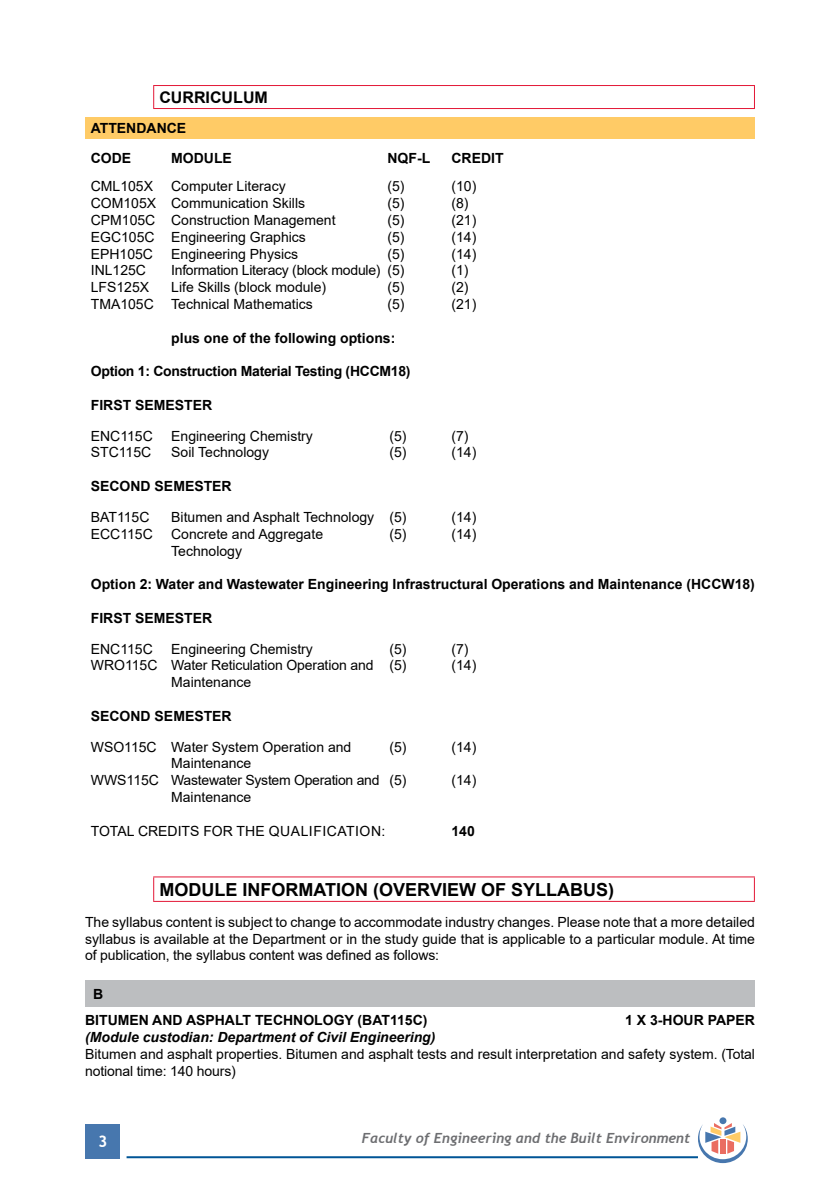
<style>
.page{position:relative;width:840px;height:1191px;background:#fff}
.page>*{position:absolute;margin:0;border:0;box-sizing:border-box;transform-origin:0 0}
.t1{font:700 18px "Arial";color:#000}
.t2{font:700 16px "Arial";color:#000}
.t3{font:700 16px "Trebuchet MS";color:#fff}
.t4{font:14px/16.8px "Arial";color:#000;text-align:justify}
.t5{font:700 14px/29.6px "Arial";color:#000}
.t6{font:14px/16.8px "Arial";letter-spacing:-.02em;color:#000}
.t7{font:italic 700 14px "Arial";color:#000}
.t8{font:700 14px "Arial";letter-spacing:-.02em;color:#000}
.t9{font:italic 700 14px "Trebuchet";color:#6d6e71}
</style>
<div class="page">
<div style="left:86px;top:1124px;width:34px;height:34px;background:#4777ae"></div>
<hr style="left:126px;top:1156px;width:571px;height:2px;background:#005596">
<div style="left:719px;top:1117px;width:7px;height:7px;background:#4777ae;border-radius:50%"></div>
<svg style="left:697px;top:1123px;width:50px;height:40px"></svg>
<hr style="left:153px;top:85px;width:601px;height:1px;background:#e31837">
<svg style="left:153px;top:86px;width:1px;height:22px"></svg>
<hr style="left:153px;top:108px;width:601px;height:1px;background:#e31837">
<div style="left:85px;top:117px;width:669px;height:22px;background:#ffcb66"></div>
<hr style="left:153px;top:876px;width:601px;height:1px;background:#e31837">
<svg style="left:153px;top:877px;width:1px;height:24px"></svg>
<svg style="left:753px;top:877px;width:1px;height:24px"></svg>
<hr style="left:153px;top:901px;width:601px;height:1px;background:#e31837">
<div style="left:85px;top:980px;width:669px;height:26px;background:#bcbec0"></div>
<p class="t2" style="left:159px;top:86px;width:110px">CURRICULUM</p>
<p class="t5" style="left:91px;top:113px;width:97px">ATTENDANCE<br>CODE</p>
<p class="t5" style="left:171px;top:143px;width:62px">MODULE</p>
<p class="t5" style="left:387px;top:143px;width:44px">NQF-L</p>
<p class="t5" style="left:451px;top:143px;width:54px">CREDIT</p>
<p class="t4" style="left:91px;top:178px;width:64px">CML105X</p>
<p class="t4" style="left:171px;top:178px;width:116px">Computer Literacy</p>
<p class="t4" style="left:387px;top:178px;width:19px">(5)</p>
<p class="t4" style="left:451px;top:178px;width:26px">(10)</p>
<p class="t4" style="left:91px;top:195px;width:216px">COM105X Communication Skills</p>
<p class="t4" style="left:387px;top:195px;width:19px">(5)</p>
<p class="t4" style="left:451px;top:195px;width:19px">(8)</p>
<p class="t4" style="left:91px;top:212px;width:246px">CPM105C Construction Management</p>
<p class="t4" style="left:387px;top:212px;width:19px">(5)</p>
<p class="t4" style="left:451px;top:212px;width:26px">(21)</p>
<p class="t4" style="left:91px;top:228px;width:216px">EGC105C Engineering Graphics</p>
<p class="t4" style="left:387px;top:228px;width:19px">(5)</p>
<p class="t4" style="left:451px;top:228px;width:26px">(14)</p>
<p class="t4" style="left:91px;top:245px;width:64px">EPH105C</p>
<p class="t4" style="left:171px;top:245px;width:128px">Engineering Physics</p>
<p class="t4" style="left:387px;top:245px;width:19px">(5)</p>
<p class="t4" style="left:451px;top:245px;width:26px">(14)</p>
<p class="t4" style="left:91px;top:262px;width:57px">INL125C</p>
<p class="t6" style="left:171px;top:262px;width:235px">Information Literacy (block module) (5)</p>
<p class="t4" style="left:451px;top:262px;width:19px">(1)</p>
<p class="t4" style="left:91px;top:279px;width:60px">LFS125X</p>
<p class="t4" style="left:171px;top:279px;width:156px">Life Skills (block module)</p>
<p class="t4" style="left:387px;top:279px;width:19px">(5)</p>
<p class="t4" style="left:451px;top:279px;width:19px">(2)</p>
<p class="t4" style="left:91px;top:296px;width:223px">TMA105C Technical Mathematics</p>
<p class="t4" style="left:387px;top:296px;width:19px">(5)</p>
<p class="t4" style="left:451px;top:296px;width:26px">(21)</p>
<p class="t5" style="left:171px;top:323px;width:225px">plus one of the following options:</p>
<p class="t8" style="left:91px;top:361px;width:321px">Option 1: Construction Material Testing (HCCM18)</p>
<p class="t5" style="left:91px;top:390px;width:123px">FIRST SEMESTER</p>
<p class="t4" style="left:91px;top:427px;width:63px">ENC115C</p>
<p class="t4" style="left:171px;top:427px;width:143px">Engineering Chemistry</p>
<p class="t4" style="left:389px;top:427px;width:19px">(5)</p>
<p class="t4" style="left:451px;top:427px;width:19px">(7)</p>
<p class="t4" style="left:91px;top:444px;width:62px">STC115C</p>
<p class="t4" style="left:171px;top:444px;width:99px">Soil Technology</p>
<p class="t4" style="left:389px;top:444px;width:19px">(5)</p>
<p class="t4" style="left:451px;top:444px;width:26px">(14)</p>
<p class="t5" style="left:91px;top:471px;width:142px">SECOND SEMESTER</p>
<p class="t4" style="left:91px;top:508px;width:60px">BAT115C</p>
<p class="t4" style="left:171px;top:508px;width:237px">Bitumen and Asphalt Technology (5)</p>
<p class="t4" style="left:451px;top:508px;width:26px">(14)</p>
<p class="t4" style="left:91px;top:525px;width:63px">ECC115C</p>
<p class="t4" style="left:171px;top:525px;width:153px">Concrete and Aggregate</p>
<p class="t4" style="left:389px;top:525px;width:19px">(5)</p>
<p class="t4" style="left:451px;top:525px;width:26px">(14)</p>
<p class="t4" style="left:171px;top:542px;width:72px">Technology</p>
<p class="t5" style="left:91px;top:569px;width:665px">Option 2: Water and Wastewater Engineering Infrastructural Operations and Maintenance (HCCW18)</p>
<p class="t5" style="left:91px;top:603px;width:123px">FIRST SEMESTER</p>
<p class="t4" style="left:91px;top:640px;width:63px">ENC115C</p>
<p class="t4" style="left:171px;top:640px;width:143px">Engineering Chemistry</p>
<p class="t4" style="left:389px;top:640px;width:19px">(5)</p>
<p class="t4" style="left:451px;top:640px;width:19px">(7)</p>
<p class="t4" style="left:91px;top:657px;width:317px">WRO115C Water Reticulation Operation and (5)</p>
<p class="t4" style="left:451px;top:657px;width:26px">(14)</p>
<p class="t4" style="left:171px;top:674px;width:82px">Maintenance</p>
<p class="t5" style="left:91px;top:701px;width:142px">SECOND SEMESTER</p>
<p class="t4" style="left:91px;top:738px;width:262px">WSO115C Water System Operation and</p>
<p class="t4" style="left:389px;top:738px;width:19px">(5)</p>
<p class="t4" style="left:451px;top:738px;width:26px">(14)</p>
<p class="t6" style="left:91px;top:755px;width:317px;text-indent:80px">Maintenance<br>WWS115C Wastewater System Operation and (5)</p>
<p class="t4" style="left:451px;top:772px;width:26px">(14)</p>
<p class="t4" style="left:171px;top:788px;width:82px">Maintenance</p>
<p class="t4" style="left:91px;top:822px;width:296px">TOTAL CREDITS FOR THE QUALIFICATION:</p>
<p class="t5" style="left:451px;top:816px;width:25px">140</p>
<p class="t1" style="left:159px;top:876px;width:456px">MODULE INFORMATION (OVERVIEW OF SYLLABUS)</p>
<p class="t4" style="left:85px;top:913px;width:671px">The syllabus content is subject to change to accommodate industry changes. Please note that a more detailed syllabus is available at the Department or in the study guide that is applicable to a particular module. At time of publication, the syllabus content was defined as follows:</p>
<p class="t5" style="left:85px;top:980px;width:343px;line-height:26.8px;text-indent:8px">B<br>BITUMEN AND ASPHALT TECHNOLOGY (BAT115C)</p>
<p class="t5" style="left:624px;top:1005px;width:131px">1 X 3-HOUR PAPER</p>
<p class="t7" style="left:85px;top:1027px;width:352px">(Module custodian: Department of Civil Engineering)</p>
<p class="t4" style="left:85px;top:1045px;width:671px">Bitumen and asphalt properties. Bitumen and asphalt tests and result interpretation and safety system. (Total notional time: 140 hours)</p>
<p class="t3" style="left:98px;top:1131px;width:11px">3</p>
<p class="t9" style="left:362px;top:1129px;width:329px">Faculty of Engineering and the Built Environment</p>
</div>
